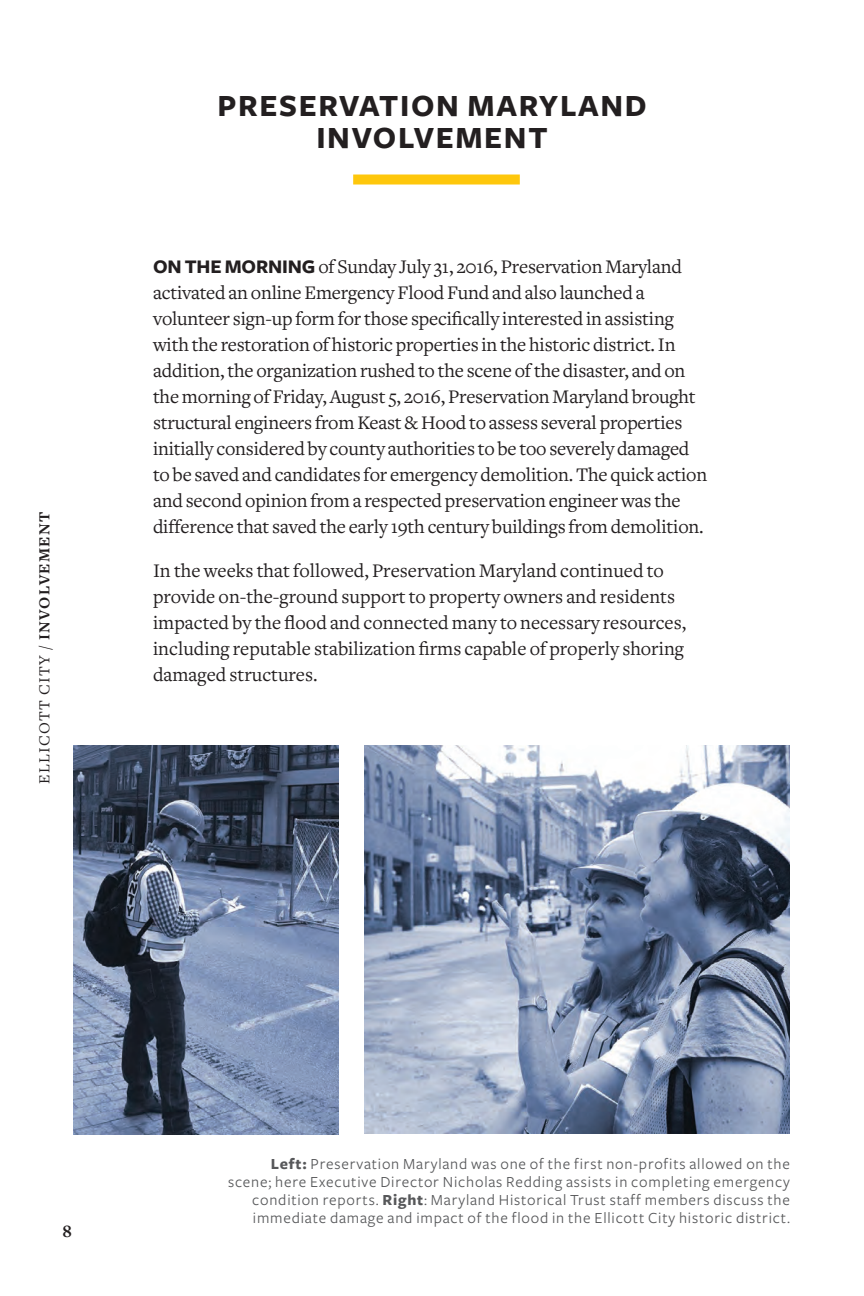
<style>
.page{position:relative;width:864px;height:1296px;background:#fff}
.page>*{position:absolute;margin:0;border:0;box-sizing:border-box;transform-origin:0 0}
.Header_2{font:700 32px/32px "Freight Sans";letter-spacing:.05em;color:#231f20;text-align:center}
.Paragraph_1{font:20px/26px "Freight Text";letter-spacing:-.01em;color:#231f20}
.Paragraph_1-2{font:700 18px "Freight Text";color:#231f20}
.Header_2-2{font:16px/18px "Freight Sans";letter-spacing:.05em;color:#57585a;text-align:right}
.Paragraph_1-3{font:16px "Freight Text";letter-spacing:.08em;color:#231f20}
.s1{font-weight:700}
.s2{font-family:"Freight Sans";font-weight:700}
</style>
<div class="page">
<img style="left:73px;top:745px;width:266px;height:390px">
<img style="left:364px;top:745px;width:426px;height:388px">
<div style="left:353px;top:175px;width:167px;height:10px;background:#fec70c"></div>
<p class="Paragraph_1-3" style="left:35px;top:784px;width:274px;rotate:-90deg">ELLICOTT CITY / <span class="s1">INVOLVEMENT</span></p>
<p class="Header_2" style="left:217px;top:90px;width:431px">PRESERVATION MARYLAND<br>INVOLVEMENT</p>
<p class="Paragraph_1" style="left:153px;top:253px;width:556px"><span class="s2">ON THE MORNING</span> of Sunday July 31, 2016, Preservation Maryland activated an online Emergency Flood Fund and also launched a volunteer sign-up form for those specifically interested in assisting with the restoration of historic properties in the historic district. In addition, the organization rushed to the scene of the disaster, and on the morning of Friday, August 5, 2016, Preservation Maryland brought structural engineers from Keast &amp; Hood to assess several properties initially considered by county authorities to be too severely damaged to be saved and candidates for emergency demolition. The quick action and second opinion from a respected preservation engineer was the difference that saved the early 19th century buildings from demolition.</p>
<p class="Paragraph_1" style="left:153px;top:557px;width:535px">In the weeks that followed, Preservation Maryland continued to provide on-the-ground support to property owners and residents impacted by the flood and connected many to necessary resources, including reputable stabilization firms capable of properly shoring damaged structures.</p>
<p class="Paragraph_1-2" style="left:62px;top:1221px;width:11px">8</p>
<p class="Header_2-2" style="left:228px;top:1155px;width:563px"><span class="s1">Left:</span> Preservation Maryland was one of the first non-profits allowed on the scene; here Executive Director Nicholas Redding assists in completing emergency condition reports. <span class="s1">Right</span>: Maryland Historical Trust staff members discuss the immediate damage and impact of the flood in the Ellicott City historic district.</p>
</div>
